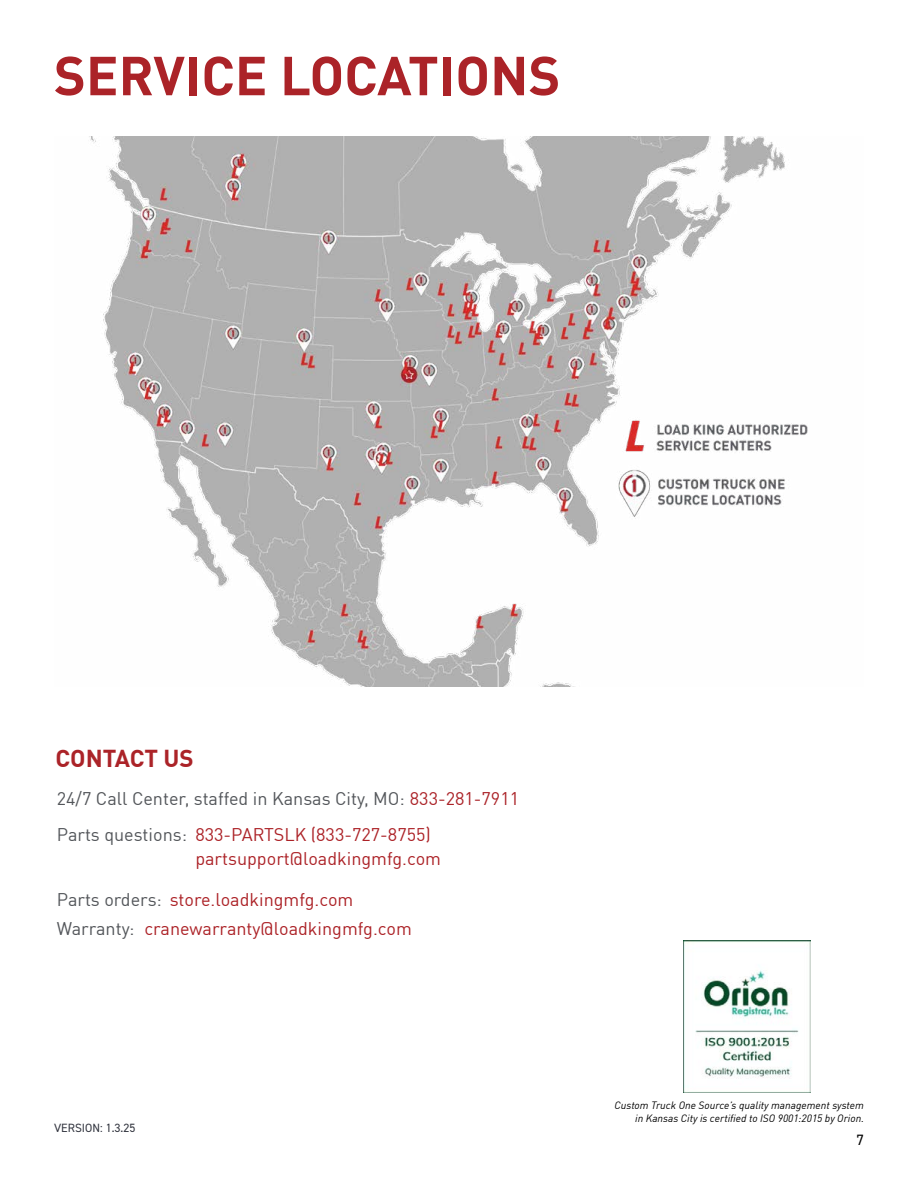
<style>
.page{position:relative;width:918px;height:1188px;background:#fff}
.page>*{position:absolute;margin:0;border:0;box-sizing:border-box;transform-origin:0 0}
.t1{font:700 54px "DIN Pro";color:#ab2328}
.t2{font:700 24px "DIN Pro";color:#ab2328}
.t3{font:18px/36.2px "DIN Pro";color:#53565a}
.t4{font:18px "DIN Pro";color:#ac2227}
.t5{font:15px "DIN2014";color:#000}
.t6{font:12px "DIN2014";color:#333640}
.t7{font:italic 10.5px/12.6px "DIN Pro";color:#000;text-align:right}
.s1{color:#ab2328}
.s2{color:#ac2227}
</style>
<div class="page">
<img style="left:90px;top:137px;width:718px;height:550px">
<img style="left:684px;top:940px;width:126px;height:152px">
<h1 class="t1" style="left:54px;top:34px;width:508px">SERVICE LOCATIONS</h1>
<h2 class="t2" style="left:55px;top:740px;width:140px">CONTACT US</h2>
<p class="t3" style="left:57px;top:779px;width:464px">24/7 Call Center, staffed in Kansas City, MO: <span class="s1">833-281-7911<br></span>Parts questions:</p>
<p class="t4" style="left:195px;top:821px;width:237px">833-PARTSLK (833-727-8755)</p>
<p class="t4" style="left:195px;top:845px;width:247px">partsupport@loadkingmfg.com</p>
<p class="t3" style="left:57px;top:884px;width:298px;line-height:28.7px">Parts orders: <span class="s2">store.loadkingmfg.com<br></span>Warranty:</p>
<p class="t4" style="left:144px;top:914px;width:269px">cranewarranty@loadkingmfg.com</p>
<p class="t6" style="left:54px;top:1120px;width:83px">VERSION: 1.3.25</p>
<p class="t7" style="left:614px;top:1099px;width:251px">Custom Truck One Source’s quality management system in Kansas City is certified to ISO 9001:2015 by Orion.</p>
<p class="t5" style="left:857px;top:1131px;width:9px">7</p>
</div>
